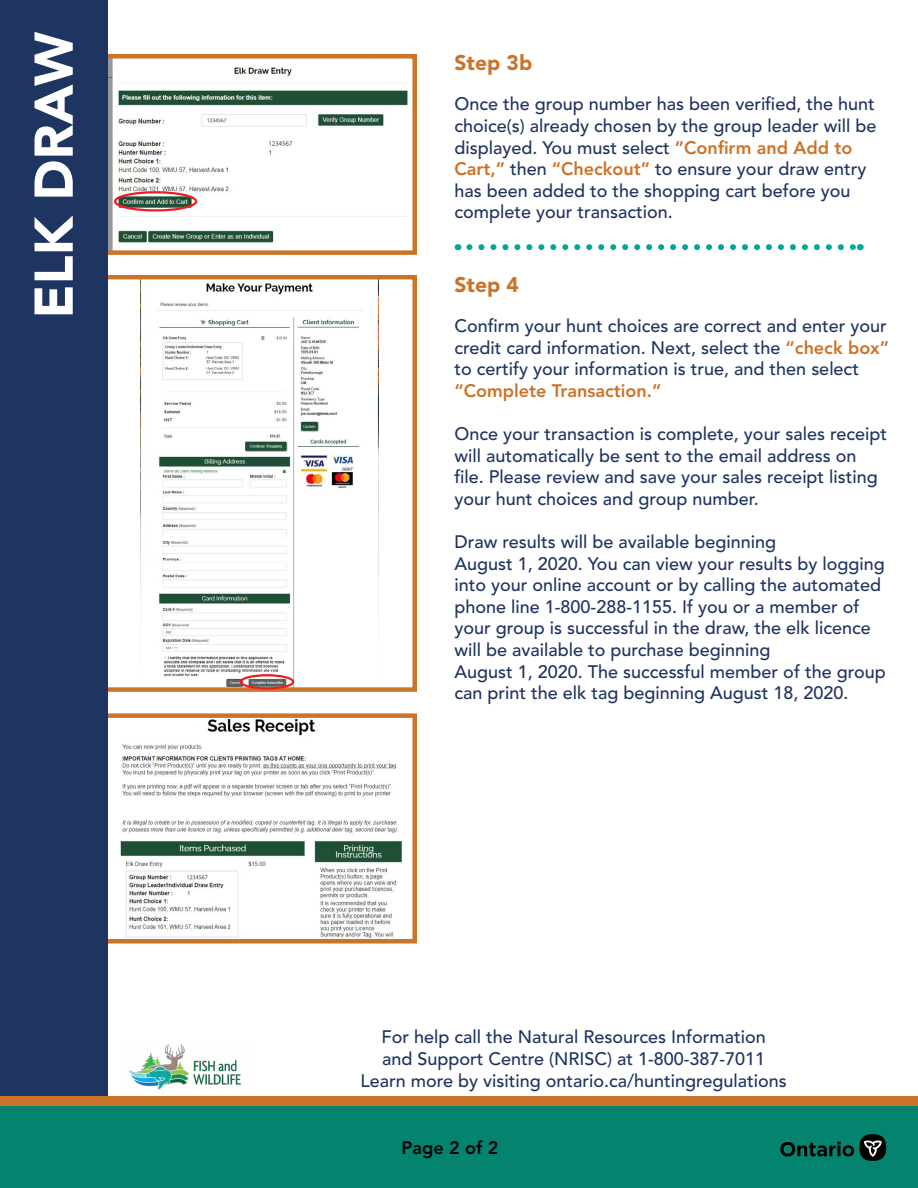
<style>
.page{position:relative;width:918px;height:1188px;background:#fff}
.page>*{position:absolute;margin:0;border:0;box-sizing:border-box;transform-origin:0 0}
.t1{font:900 54px "Avenir LT Std";color:#fff}
.t2{font:900 21px "Avenir LT Std";color:#cb7329}
.Text{font:500 18px/21.6px "Avenir LT Std";color:#1e3461}
.Text-2{font:500 18px/21.6px "Avenir LT Std";color:#1f3361}
.Text_2{font:500 18px "Avenir LT Std";color:#1e3461}
.t3{font:800 18px "Avenir LT Std";color:#000101}
.s1{font-weight:800;color:#cc7329}
.s2{font-weight:800;color:#cb7329}
.s3{color:#1f3361}
</style>
<div class="page">
<svg style="left:469px;top:244px;width:385px;height:6px"></svg>
<img style="left:108px;top:59px;width:300px;height:191px">
<div style="left:102px;top:54px;width:315px;height:201px;border:4px solid #cb7329"></div>
<div style="left:114px;top:191px;width:83px;height:21px;border:2px solid #ed1d24;border-radius:50%"></div>
<img style="left:140px;top:280px;width:238px;height:407px">
<div style="left:102px;top:275px;width:315px;height:417px;border:4px solid #cb7329"></div>
<div style="left:240px;top:674px;width:54px;height:16px;border:2px solid #ed1d24;border-radius:50%"></div>
<img style="left:120px;top:719px;width:282px;height:220px">
<div style="left:102px;top:713px;width:315px;height:231px;border:4px solid #cb7329"></div>
<img style="left:129px;top:1044px;width:112px;height:46px">
<div style="left:0;top:0;width:108px;height:1134px;background:#1e3461"></div>
<div style="left:0;top:1102px;width:918px;height:86px;background:#04846e"></div>
<div style="left:0;top:1096px;width:918px;height:10px;background:#cb7329"></div>
<svg style="left:780px;top:1142px;width:74px;height:14px"></svg>
<div style="left:859px;top:1134px;width:27px;height:27px;background:#000;border-radius:50%"></div>
<svg style="left:864px;top:1140px;width:18px;height:17px"></svg>
<p class="t1" style="left:21px;top:319px;width:288px;rotate:-90deg">ELK DRAW</p>
<p class="t2" style="left:455px;top:50px;width:79px">Step 3b</p>
<p class="Text-2" style="left:455px;top:94px;width:423px">Once the group number has been verified, the hunt choice(s) already chosen by the group leader will be displayed. You must select <span class="s1">”Confirm and Add to Cart,”</span> then <span class="s1">“Checkout”</span> to ensure your draw entry has been added to the shopping cart before you complete your transaction.</p>
<p class="t2" style="left:455px;top:272px;width:66px">Step 4</p>
<p class="Text" style="left:455px;top:315px;width:436px">Confirm your hunt choices are correct and enter your credit card information. Next, select the <span class="s2">“check box” </span>to certify your information is true, and then select <span class="s2">“Complete Transaction.”</span></p>
<p class="Text" style="left:455px;top:423px;width:434px">Once your transaction is complete, your sales receipt will automatically be sent to the email address on file. Please review and save your sales receipt listing your hunt choices and group number.</p>
<p class="Text" style="left:455px;top:531px;width:323px">Draw results will be available beginning</p>
<p class="Text" style="left:455px;top:553px;width:432px">August 1, 2020. You can view your results by logging into your online account or by calling the automated phone line 1-800-288-1155. <span class="s3">If you or a member of your group is successful in the draw, the elk licence will be available to purchase beginning</span></p>
<p class="Text-2" style="left:455px;top:661px;width:433px">August 1, 2020. The successful member of the group can print the elk tag beginning August 18, 2020.</p>
<p class="Text_2" style="left:381px;top:1027px;width:386px">For help call the Natural Resources Information</p>
<p class="Text_2" style="left:382px;top:1048px;width:385px">and Support Centre (NRISC) at 1-800-387-7011</p>
<p class="Text_2" style="left:360px;top:1070px;width:428px">Learn more by visiting ontario.ca/huntingregulations</p>
<p class="t3" style="left:402px;top:1137px;width:98px">Page 2 of 2</p>
</div>
